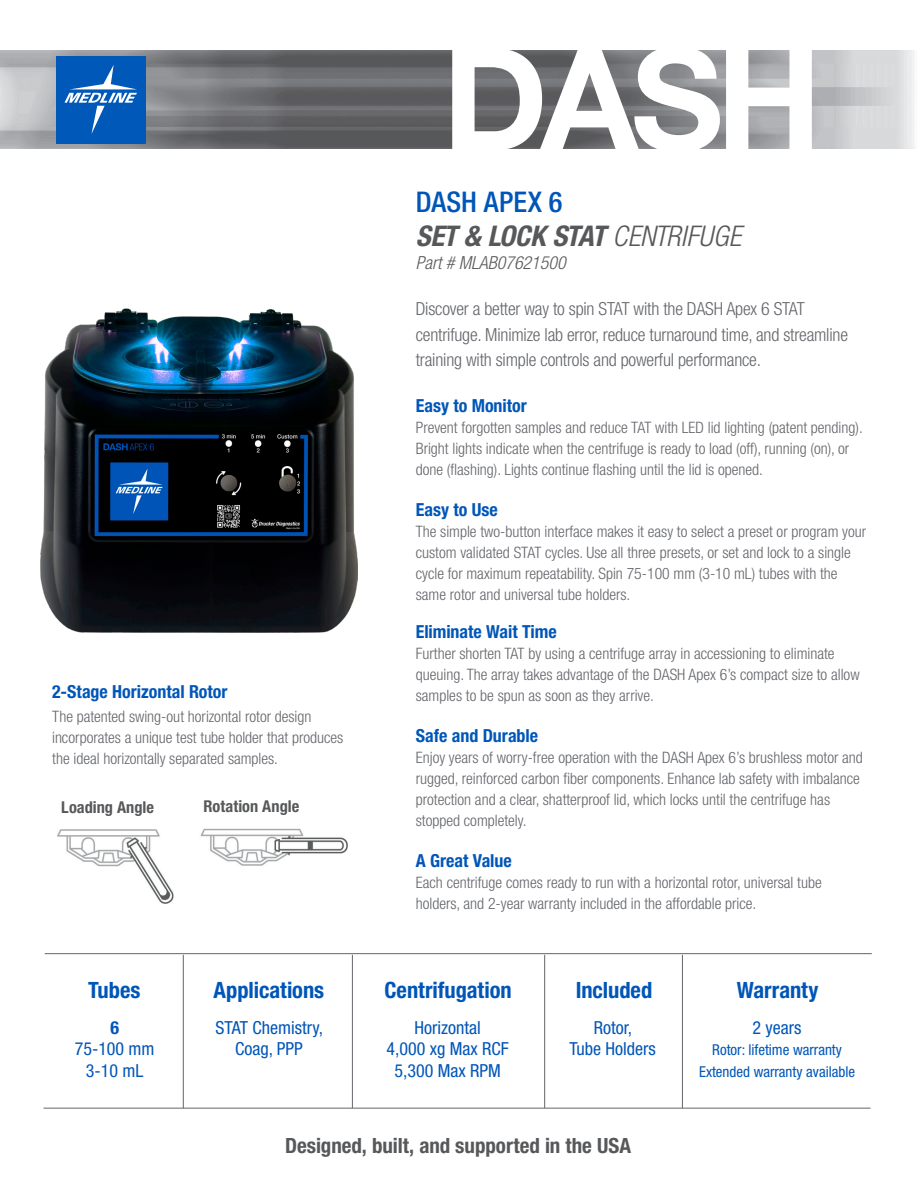
<style>
.page{position:relative;width:918px;height:1188px;background:#fff}
.page>*{position:absolute;margin:0;border:0;box-sizing:border-box;transform-origin:0 0}
.t1{font:700 142.2px "Helvetica Neue LT Std";color:#fff}
.t2{font:italic 700 condensed 28.5px "Helvetica Neue LT Std";letter-spacing:-.04em;color:#57585a}
.t3{font:500 condensed 28.5px "Helvetica Neue LT Std";letter-spacing:.005em;color:#0056b8}
.call_out{font:700 condensed 22.5px "Helvetica Neue LT Std";color:#0056b8}
.call_out-2{font:700 condensed 21px "Helvetica Neue LT Std";color:#57585a}
.t4{font:300 condensed 18px/25.5px "Helvetica Neue LT Std";letter-spacing:-.01em;color:#63656a}
.t5{font:condensed 18px "Helvetica Neue LT Std";color:#0056b8}
.subhead_-_green{font:700 condensed 18px "Helvetica Neue LT Std";color:#0056b8}
.t6{font:italic 300 condensed 18px "Helvetica Neue LT Std";color:#5a5a5d}
.call_out-3{font:700 condensed 16.35px "Helvetica Neue LT Std";color:#57585a}
.body_text{font:300 condensed 15.75px/21px "Helvetica Neue LT Std";color:#63656a}
.t7{font:condensed 15px "Helvetica Neue LT Std";color:#0056b8}
.s1{font-weight:300}
</style>
<div class="page">
<img style="left:0;top:51px;width:914px;height:98px">
<div style="left:56px;top:56px;width:90px;height:88px;background:#0058b8"></div>
<svg style="left:65px;top:65px;width:72px;height:69px"></svg>
<img style="left:41px;top:309px;width:316px;height:323px">
<hr style="left:183px;top:955px;width:1px;height:153px;background:#62656a">
<hr style="left:352px;top:955px;width:1px;height:153px;background:#62656a">
<hr style="left:44px;top:1108px;width:827px;height:1px;background:#62656a">
<hr style="left:45px;top:953px;width:827px;height:1px;background:#62656a">
<hr style="left:544px;top:955px;width:1px;height:153px;background:#62656a">
<hr style="left:682px;top:955px;width:1px;height:153px;background:#62656a">
<img style="left:57px;top:828px;width:290px;height:76px">
<p class="t1" style="left:442px;top:11px;width:381px">DASH</p>
<p class="t3" style="left:416px;top:185px;width:148px">DASH APEX 6</p>
<p class="t2" style="left:416px;top:219px;width:327px">SET &amp; LOCK STAT <span class="s1">CENTRIFUGE</span></p>
<p class="t6" style="left:416px;top:252px;width:152px">Part # MLAB07621500</p>
<p class="t4" style="left:416px;top:296px;width:434px">Discover a better way to spin STAT with the DASH Apex 6 STAT centrifuge. Minimize lab error, reduce turnaround time, and streamline training with simple controls and powerful performance.</p>
<p class="subhead_-_green" style="left:416px;top:395px;width:113px">Easy to Monitor</p>
<p class="body_text" style="left:416px;top:417px;width:449px">Prevent forgotten samples and reduce TAT with LED lid lighting (patent pending).<br>Bright lights indicate when the centrifuge is ready to load (off), running (on), or done (flashing). Lights continue flashing until the lid is opened.</p>
<p class="subhead_-_green" style="left:52px;top:680px;width:177px">2-Stage Horizontal Rotor</p>
<p class="body_text" style="left:52px;top:706px;width:293px">The patented swing-out horizontal rotor design incorporates a unique test tube holder that produces the ideal horizontally separated samples.</p>
<p class="call_out-3" style="left:61px;top:797px;width:94px">Loading Angle</p>
<p class="call_out-3" style="left:203px;top:796px;width:97px">Rotation Angle</p>
<p class="subhead_-_green" style="left:416px;top:499px;width:83px">Easy to Use</p>
<p class="body_text" style="left:416px;top:521px;width:452px">The simple two-button interface makes it easy to select a preset or program your custom validated STAT cycles. Use all three presets, or set and lock to a single cycle for maximum repeatability. Spin 75-100 mm (3-10 mL) tubes with the same rotor and universal tube holders.</p>
<p class="subhead_-_green" style="left:416px;top:621px;width:143px">Eliminate Wait Time</p>
<p class="body_text" style="left:416px;top:643px;width:445px">Further shorten TAT by using a centrifuge array in accessioning to eliminate queuing. The array takes advantage of the DASH Apex 6’s compact size to allow samples to be spun as soon as they arrive.</p>
<p class="subhead_-_green" style="left:416px;top:725px;width:124px">Safe and Durable</p>
<p class="body_text" style="left:416px;top:747px;width:449px">Enjoy years of worry-free operation with the DASH Apex 6’s brushless motor and rugged, reinforced carbon fiber components. Enhance lab safety with imbalance protection and a clear, shatterproof lid, which locks until the centrifuge has stopped completely.</p>
<p class="subhead_-_green" style="left:416px;top:849px;width:97px">A Great Value</p>
<p class="body_text" style="left:416px;top:872px;width:407px">Each centrifuge comes ready to run with a horizontal rotor, universal tube holders, and 2-year warranty included in the affordable price.</p>
<p class="call_out" style="left:88px;top:976px;width:54px">Tubes</p>
<p class="call_out" style="left:214px;top:976px;width:112px">Applications</p>
<p class="call_out" style="left:385px;top:976px;width:129px">Centrifugation</p>
<p class="call_out" style="left:576px;top:976px;width:78px">Included</p>
<p class="call_out" style="left:737px;top:976px;width:83px">Warranty</p>
<p class="t5" style="left:215px;top:1017px;width:109px">STAT Chemistry,</p>
<p class="t5" style="left:235px;top:1039px;width:69px">Coag, PPP</p>
<p class="t5" style="left:415px;top:1017px;width:68px">Horizontal</p>
<p class="t5" style="left:387px;top:1039px;width:124px">4,000 xg Max RCF</p>
<p class="t5" style="left:395px;top:1060px;width:108px">5,300 Max RPM</p>
<p class="t5" style="left:594px;top:1017px;width:40px">Rotor,</p>
<p class="t5" style="left:570px;top:1039px;width:88px">Tube Holders</p>
<p class="subhead_-_green" style="left:110px;top:1017px;width:10px">6</p>
<p class="t5" style="left:75px;top:1039px;width:81px">75-100 mm</p>
<p class="t5" style="left:86px;top:1060px;width:59px">3-10 mL</p>
<p class="t5" style="left:753px;top:1017px;width:50px">2 years</p>
<p class="t7" style="left:712px;top:1041px;width:131px">Rotor: lifetime warranty</p>
<p class="t7" style="left:699px;top:1063px;width:158px">Extended warranty available</p>
<p class="call_out-2" style="left:285px;top:1132px;width:347px">Designed, built, and supported in the USA</p>
</div>
